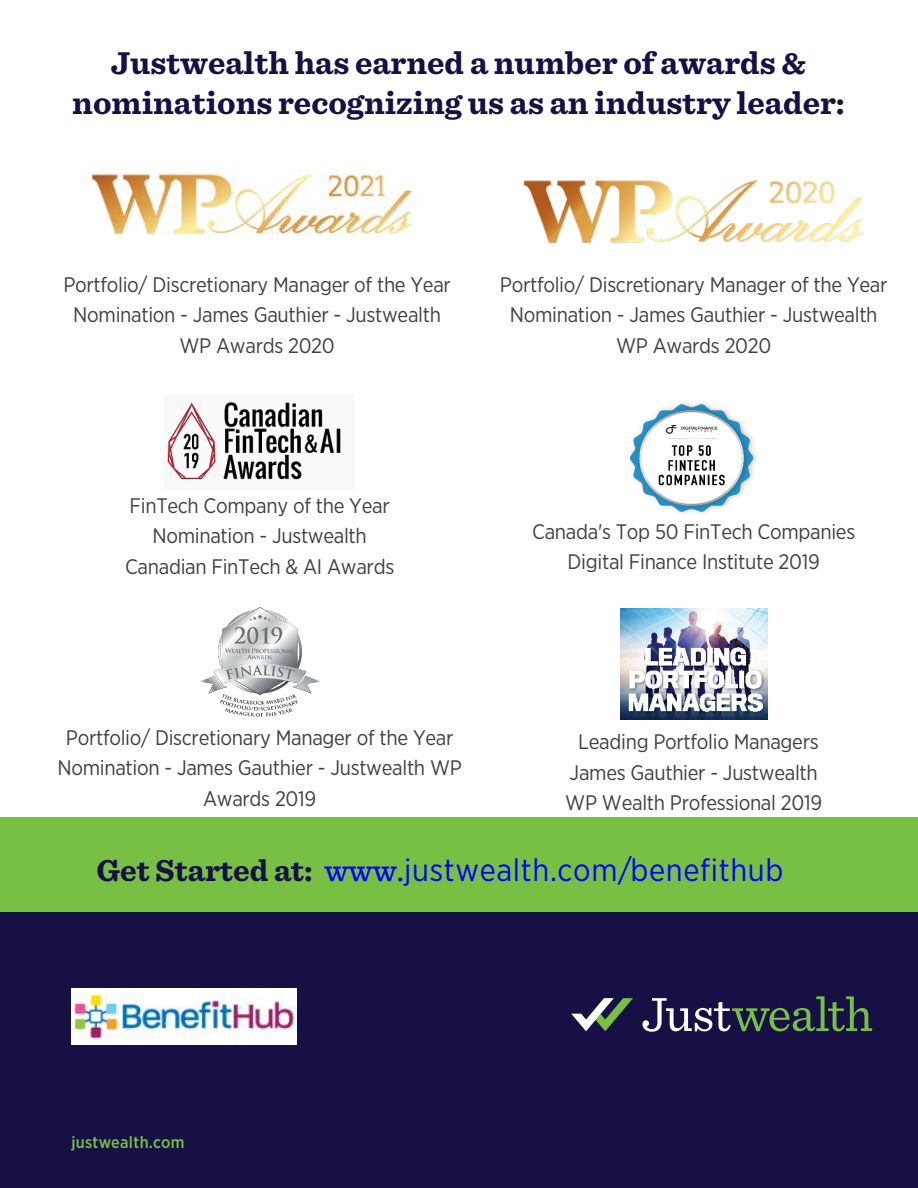
<style>
.page{position:relative;width:918px;height:1188px;background:#fff}
.page>*{position:absolute;margin:0;border:0;box-sizing:border-box;transform-origin:0 0}
.t1{font:700 33px/39.6px "Sentinel";color:#171044;text-align:center}
.t2{font:31.5px "Gotham Narrow";letter-spacing:.02em;color:#00f}
.t3{font:21px/30.6px "Gotham Narrow";letter-spacing:-.015em;color:#414042;text-align:center}
.t4{font:500 16.5px "Gotham Narrow";letter-spacing:.02em;color:#77c043}
.s1{font-family:"Sentinel";font-weight:700;color:#171044}
.s2{font-family:"Sentinel";font-weight:500}
</style>
<div class="page">
<div style="left:0;top:910px;width:918px;height:278px;background:#171044"></div>
<svg style="left:571px;top:998px;width:62px;height:33px"></svg>
<svg style="left:642px;top:996px;width:230px;height:36px"></svg>
<div style="left:0;top:817px;width:918px;height:95px;background:#77c043"></div>
<img style="left:167px;top:402px;width:174px;height:78px">
<img style="left:630px;top:402px;width:127px;height:112px">
<img style="left:200px;top:607px;width:120px;height:110px">
<img style="left:620px;top:609px;width:147px;height:110px">
<img style="left:524px;top:180px;width:339px;height:63px">
<img style="left:86px;top:169px;width:327px;height:66px">
<img style="left:71px;top:989px;width:225px;height:56px">
<h1 class="t1" style="left:72px;top:42px;width:774px">Justwealth has earned a number of awards &amp; nominations recognizing us as an industry leader:</h1>
<p class="t3" style="left:63px;top:268px;width:389px">Portfolio/ Discretionary Manager of the Year<br>Nomination - James Gauthier - Justwealth<br>WP Awards 2020</p>
<p class="t3" style="left:500px;top:268px;width:389px">Portfolio/ Discretionary Manager of the Year<br>Nomination - James Gauthier - Justwealth<br>WP Awards 2020</p>
<p class="t3" style="left:125px;top:490px;width:271px">FinTech Company of the Year<br>Nomination - Justwealth<br>Canadian FinTech &amp; AI Awards</p>
<p class="t3" style="left:532px;top:515px;width:325px">Canada's Top 50 FinTech Companies<br>Digital Finance Institute 2019</p>
<p class="t3" style="left:58px;top:721px;width:406px">Portfolio/ Discretionary Manager of the Year<br>Nomination - James Gauthier - Justwealth WP<br>Awards 2019</p>
<p class="t3" style="left:565px;top:726px;width:258px">Leading Portfolio Managers<br>James Gauthier - Justwealth<br>WP Wealth Professional 2019</p>
<h2 class="t2" style="left:96px;top:850px;width:689px"><span class="s1">Get Started at:</span> <span class="s2">www.</span>justwealth.com/benefithub</h2>
<p class="t4" style="left:71px;top:1131px;width:115px">justwealth.com</p>
</div>
